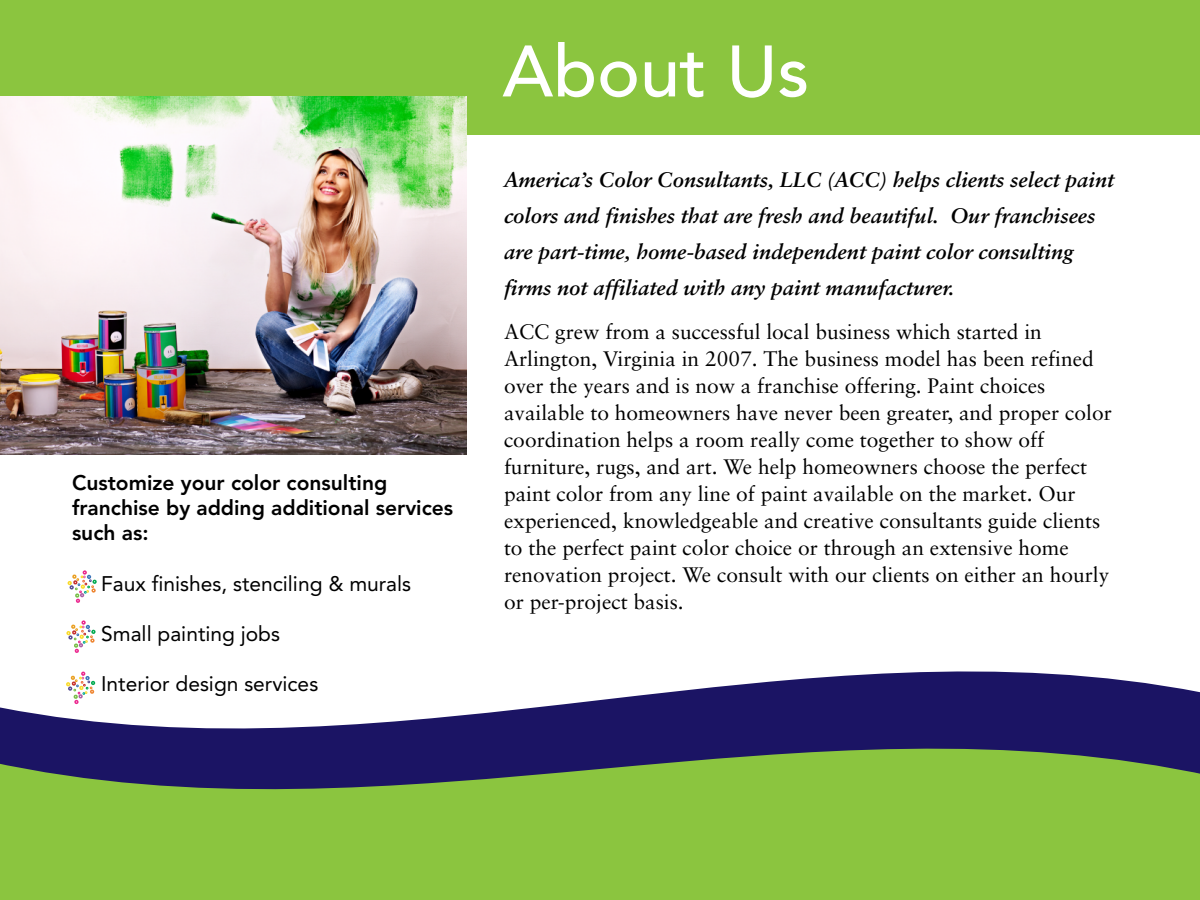
<style>
.page{position:relative;width:1200px;height:900px;background:#fff}
.page>*{position:absolute;margin:0;border:0;box-sizing:border-box;transform-origin:0 0}
.t1{font:500 72px "Avenir";color:#fff}
.t2{font:21px/27px "Sabon";color:#000}
.t3{font:italic 700 21px/36px "Sabon";color:#000}
.t4{font:800 21px/25.2px "Avenir";color:#000}
.t5{font:21px "Avenir";color:#000}
</style>
<div class="page">
<div style="left:0;top:740px;width:1200px;height:160px;background:#8bc53f"></div>
<div style="left:0;top:0;width:1200px;height:135px;background:#8bc53f"></div>
<svg style="left:0;top:671px;width:1200px;height:119px;fill:#1b1464"></svg>
<svg style="left:67px;top:570px;width:30px;height:33px"></svg>
<svg style="left:66px;top:620px;width:30px;height:33px"></svg>
<svg style="left:66px;top:672px;width:29px;height:32px"></svg>
<img style="left:0;top:97px;width:466px;height:357px">
<p class="t4" style="left:72px;top:470px;width:383px">Customize your color consulting franchise by adding additional services such as:</p>
<p class="t5" style="left:101px;top:571px;width:312px">Faux finishes, stenciling &amp; murals</p>
<p class="t5" style="left:101px;top:622px;width:180px">Small painting jobs</p>
<p class="t5" style="left:101px;top:672px;width:219px">Interior design services</p>
<h1 class="t1" style="left:502px;top:30px;width:308px">About Us</h1>
<p class="t3" style="left:504px;top:162px;width:612px">America’s Color Consultants, LLC (ACC) helps clients select paint colors and finishes that are fresh and beautiful. Our franchisees are part-time, home-based independent paint color consulting firms not affiliated with any paint manufacturer.</p>
<p class="t2" style="left:504px;top:318px;width:609px">ACC grew from a successful local business which started in Arlington, Virginia in 2007. The business model has been refined over the years and is now a franchise offering. Paint choices available to homeowners have never been greater, and proper color coordination helps a room really come together to show off furniture, rugs, and art. We help homeowners choose the perfect paint color from any line of paint available on the market. Our experienced, knowledgeable and creative consultants guide clients to the perfect paint color choice or through an extensive home renovation project. We consult with our clients on either an hourly or per-project basis.</p>
</div>
